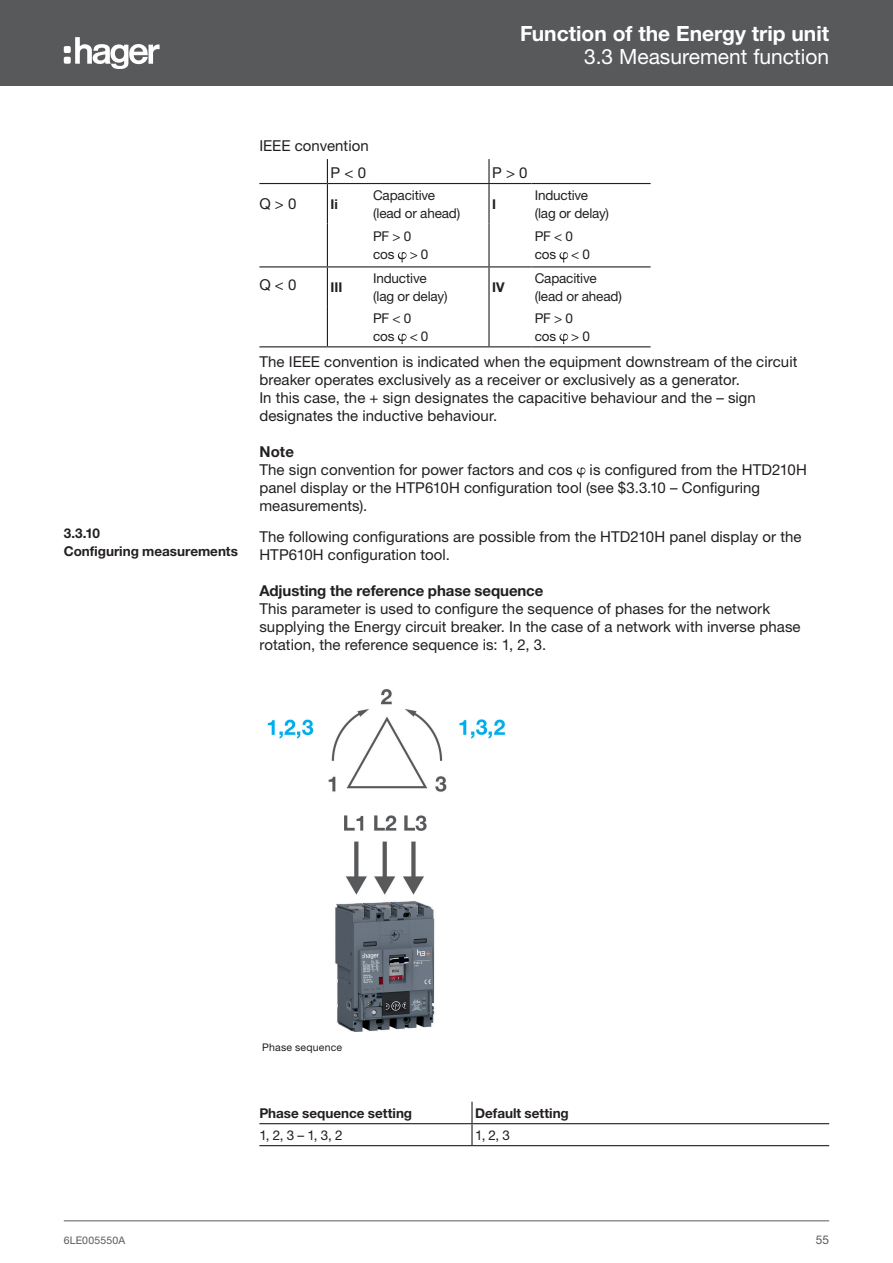
<style>
.page{position:relative;width:893px;height:1263px;background:#fff}
.page>*{position:absolute;margin:0;border:0;box-sizing:border-box;transform-origin:0 0}
.t1{font:700 21px "Helvetica Neue LTW1 G";color:#fff}
.t2{font:21px "Helvetica Neue LTW1 G";color:#fff}
.Body_Text{font:15px/18px "Helvetica Neue LTW1 G";letter-spacing:.005em;color:#231f20}
.Heading_3{font:700 15px "Helvetica Neue LTW1 G";letter-spacing:-.005em;color:#231f20}
.Body_Text-2{font:700 15px "Helvetica Neue LTW1 G";color:#231f20}
.Table_Body_text{font:13.5px/18px "Helvetica Neue LTW1 G";letter-spacing:-.01em;color:#231f20}
.Table_Heading{font:700 13.5px "Helvetica Neue LTW1 G";color:#231f20}
.Num_SOUS_CHAPITRE_Ma{font:700 13.5px/18px "Helvetica Neue LTW1 G";color:#231f20}
.t3{font:12px "Helvetica Neue LTW1 G";color:#58595b}
.Grafik_Untertitel{font:10.5px "Helvetica Neue LTW1 G";letter-spacing:.02em;color:#231f20}
.t4{font:10.5px "Helvetica Neue LTW1 G";letter-spacing:.015em;color:#58595b}
</style>
<div class="page">
<hr style="left:64px;top:1220px;width:765px;height:1px;background:#58595b">
<div style="left:0;top:0;width:893px;height:86px;background:#58595b"></div>
<svg style="left:75px;top:37px;width:85px;height:32px"></svg>
<div style="left:64px;top:46px;width:7px;height:7px;background:#fff;border-radius:2px"></div>
<div style="left:64px;top:57px;width:7px;height:7px;background:#fff;border-radius:2px"></div>
<hr style="left:488px;top:159px;width:2px;height:24px;background:#231f20">
<hr style="left:488px;top:184px;width:2px;height:39px;background:#231f20">
<hr style="left:488px;top:223px;width:2px;height:43px;background:#231f20">
<hr style="left:259px;top:266px;width:68px;height:1px;background:#231f20">
<hr style="left:327px;top:266px;width:43px;height:1px;background:#231f20">
<hr style="left:370px;top:266px;width:119px;height:1px;background:#231f20">
<hr style="left:489px;top:266px;width:42px;height:1px;background:#231f20">
<hr style="left:488px;top:267px;width:2px;height:40px;background:#231f20">
<hr style="left:531px;top:266px;width:120px;height:1px;background:#231f20">
<hr style="left:488px;top:307px;width:2px;height:39px;background:#231f20">
<hr style="left:327px;top:183px;width:43px;height:1px;background:#231f20">
<hr style="left:370px;top:183px;width:119px;height:1px;background:#231f20">
<hr style="left:489px;top:183px;width:42px;height:1px;background:#231f20">
<hr style="left:531px;top:183px;width:120px;height:1px;background:#231f20">
<hr style="left:327px;top:346px;width:43px;height:1px;background:#231f20">
<hr style="left:370px;top:346px;width:119px;height:1px;background:#231f20">
<hr style="left:489px;top:346px;width:42px;height:1px;background:#231f20">
<hr style="left:531px;top:346px;width:120px;height:1px;background:#231f20">
<hr style="left:259px;top:183px;width:68px;height:1px;background:#231f20">
<hr style="left:259px;top:346px;width:68px;height:1px;background:#231f20">
<svg style="left:327px;top:159px;width:1px;height:24px"></svg>
<hr style="left:327px;top:184px;width:1px;height:39px;background:#231f20">
<hr style="left:327px;top:223px;width:1px;height:43px;background:#231f20">
<hr style="left:327px;top:267px;width:1px;height:40px;background:#231f20">
<hr style="left:327px;top:307px;width:1px;height:39px;background:#231f20">
<svg style="left:398px;top:252px;width:8px;height:10px"></svg>
<svg style="left:559px;top:252px;width:9px;height:10px"></svg>
<svg style="left:398px;top:334px;width:8px;height:10px"></svg>
<svg style="left:559px;top:334px;width:9px;height:10px"></svg>
<svg style="left:577px;top:467px;width:8px;height:11px"></svg>
<img style="left:267px;top:689px;width:238px;height:342px">
<hr style="left:259px;top:1123px;width:213px;height:1px;background:#231f20">
<hr style="left:472px;top:1123px;width:357px;height:1px;background:#231f20">
<hr style="left:259px;top:1145px;width:213px;height:1px;background:#231f20">
<hr style="left:472px;top:1145px;width:357px;height:1px;background:#231f20">
<hr style="left:471px;top:1102px;width:2px;height:21px;background:#231f20">
<hr style="left:471px;top:1124px;width:2px;height:21px;background:#231f20">
<h1 class="t1" style="left:520px;top:21px;width:310px">Function of the Energy trip unit</h1>
<h1 class="t2" style="left:584px;top:43px;width:247px">3.3 Measurement function</h1>
<p class="Body_Text" style="left:259px;top:136px;width:111px">IEEE convention</p>
<p class="Body_Text" style="left:331px;top:163px;width:37px">P &lt; 0</p>
<p class="Body_Text" style="left:492px;top:163px;width:37px">P &gt; 0</p>
<p class="Body_Text" style="left:259px;top:195px;width:39px">Q &gt; 0</p>
<p class="Table_Heading" style="left:331px;top:195px;width:9px">Ii</p>
<p class="Table_Body_text" style="left:373px;top:186px;width:89px">Capacitive (lead or ahead)</p>
<p class="Table_Heading" style="left:492px;top:195px;width:5px">I</p>
<p class="Table_Body_text" style="left:535px;top:186px;width:76px">Inductive (lag or delay)</p>
<p class="Table_Body_text" style="left:373px;top:227px;width:40px">PF &gt; 0</p>
<p class="Table_Body_text" style="left:373px;top:245px;width:57px">cos &gt; 0</p>
<p class="Table_Body_text" style="left:535px;top:227px;width:40px">PF &lt; 0</p>
<p class="Table_Body_text" style="left:535px;top:245px;width:57px">cos &lt; 0</p>
<p class="Body_Text" style="left:259px;top:276px;width:39px">Q &lt; 0</p>
<p class="Table_Heading" style="left:331px;top:279px;width:13px">III</p>
<p class="Table_Body_text" style="left:373px;top:269px;width:76px">Inductive (lag or delay)</p>
<p class="Table_Heading" style="left:492px;top:279px;width:14px">IV</p>
<p class="Table_Body_text" style="left:535px;top:269px;width:89px">Capacitive (lead or ahead)</p>
<p class="Table_Body_text" style="left:373px;top:309px;width:40px">PF &lt; 0</p>
<p class="Table_Body_text" style="left:373px;top:327px;width:57px">cos &lt; 0</p>
<p class="Table_Body_text" style="left:535px;top:309px;width:40px">PF &gt; 0</p>
<p class="Table_Body_text" style="left:535px;top:327px;width:57px">cos &gt; 0</p>
<p class="Body_Text" style="left:259px;top:352px;width:540px">The IEEE convention is indicated when the equipment downstream of the circuit breaker operates exclusively as a receiver or exclusively as a generator.<br>In this case, the + sign designates the capacitive behaviour and the – sign designates the inductive behaviour.</p>
<p class="Body_Text-2" style="left:259px;top:442px;width:36px">Note</p>
<p class="Body_Text" style="left:259px;top:460px;width:549px">The sign convention for power factors and cos is configured from the HTD210H panel display or the HTP610H configuration tool (see $3.3.10 – Configuring measurements).</p>
<p class="Num_SOUS_CHAPITRE_Ma" style="left:64px;top:524px;width:176px">3.3.10<br>Configuring measurements</p>
<p class="Body_Text" style="left:259px;top:528px;width:544px">The following configurations are possible from the HTD210H panel display or the<br>HTP610H configuration tool.</p>
<p class="Heading_3" style="left:259px;top:581px;width:286px">Adjusting the reference phase sequence</p>
<p class="Body_Text" style="left:259px;top:600px;width:543px">This parameter is used to configure the sequence of phases for the network supplying the Energy circuit breaker. In the case of a network with inverse phase rotation, the reference sequence is: 1, 2, 3.</p>
<p class="Grafik_Untertitel" style="left:262px;top:1040px;width:81px">Phase sequence</p>
<p class="Table_Heading" style="left:259px;top:1104px;width:154px">Phase sequence setting</p>
<p class="Table_Heading" style="left:475px;top:1104px;width:95px">Default setting</p>
<p class="Table_Body_text" style="left:259px;top:1126px;width:85px">1, 2, 3 – 1, 3, 2</p>
<p class="Table_Body_text" style="left:475px;top:1126px;width:36px">1, 2, 3</p>
<p class="t4" style="left:64px;top:1234px;width:63px">6LE005550A</p>
<p class="t3" style="left:816px;top:1232px;width:15px">55</p>
</div>
